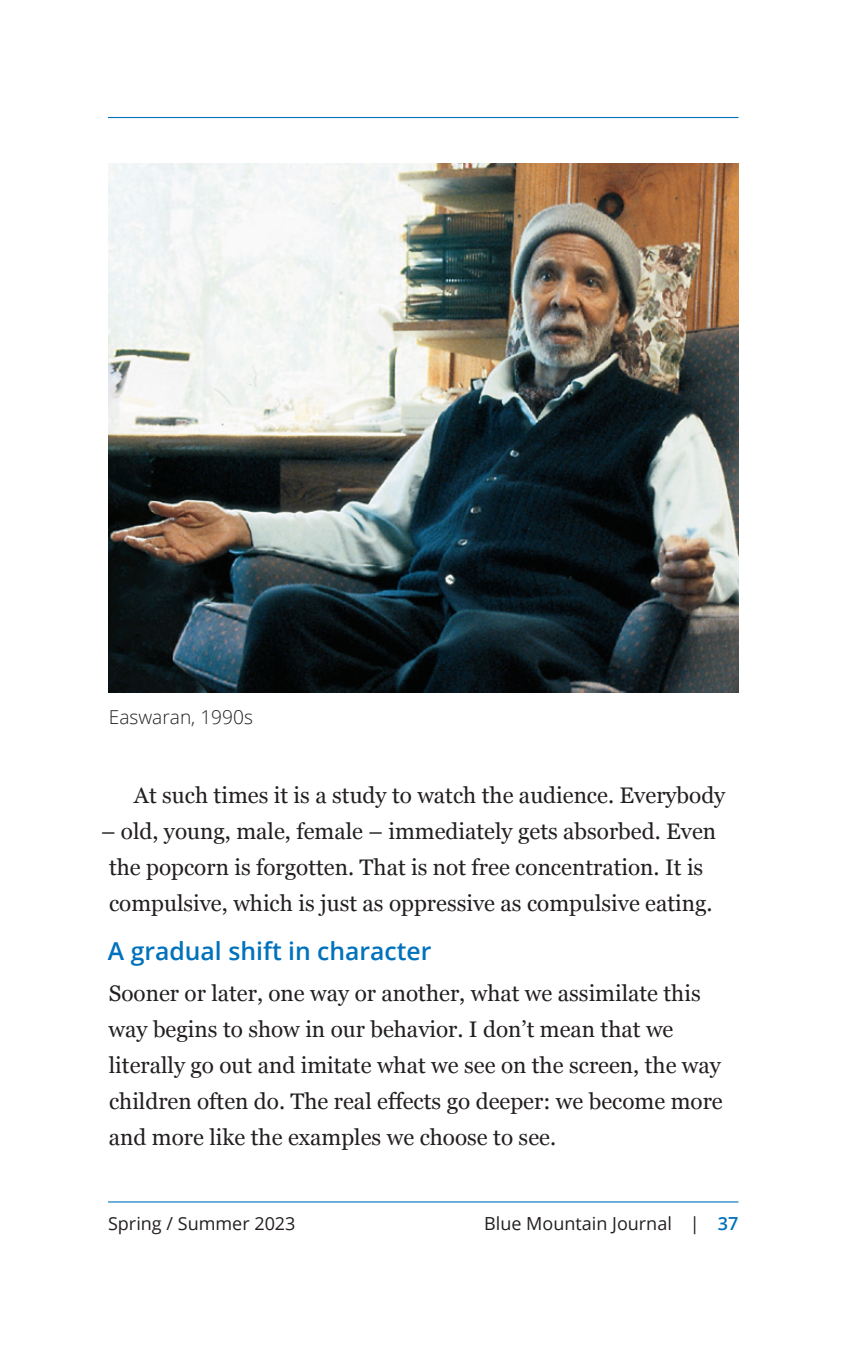
<style>
.page{position:relative;width:851px;height:1345px;background:#fff}
.page>*{position:absolute;margin:0;border:0;box-sizing:border-box;transform-origin:0 0}
.Subhead{font:600 24.75px "Open Sans";color:#0072bc}
.Body_Georgia_no_inde{font:22.5px/36px "Georgia";color:#231f20}
.Body_Georgia{font:22.5px/36px "Georgia";color:#231f20;text-align:center}
.t1{font:300 19.12px "Open Sans";color:#231f20}
.t2{font:18px "Open Sans";color:#231f20}
.s1{font-weight:600;color:#0072bc}
</style>
<div class="page">
<hr style="left:108px;top:1201px;width:630px;height:1px;background:#0072bc">
<hr style="left:108px;top:117px;width:630px;height:1px;background:#0072bc">
<img style="left:108px;top:163px;width:630px;height:530px">
<p class="t1" style="left:109px;top:703px;width:146px">Easwaran, 1990s</p>
<p class="Body_Georgia" style="left:134px;top:776px;width:593px">At such times it is a study to watch the audience. Everybody</p>
<p class="Body_Georgia" style="left:101px;top:812px;width:616px">– old, young, male, female – immediately gets absorbed. Even the popcorn is forgotten. That is not free concentration. It is compulsive, which is just as oppressive as compulsive eating.</p>
<p class="Subhead" style="left:108px;top:934px;width:325px">A gradual shift in character</p>
<p class="Body_Georgia_no_inde" style="left:109px;top:974px;width:615px">Sooner or later, one way or another, what we assimilate this way begins to show in our behavior. I don’t mean that we literally go out and imitate what we see on the screen, the way children often do. The real effects go deeper: we become more and more like the examples we choose to see.</p>
<p class="t2" style="left:108px;top:1210px;width:189px">Spring / Summer 2023</p>
<p class="t2" style="left:484px;top:1210px;width:256px">Blue Mountain Journal | <span class="s1">37</span></p>
</div>
